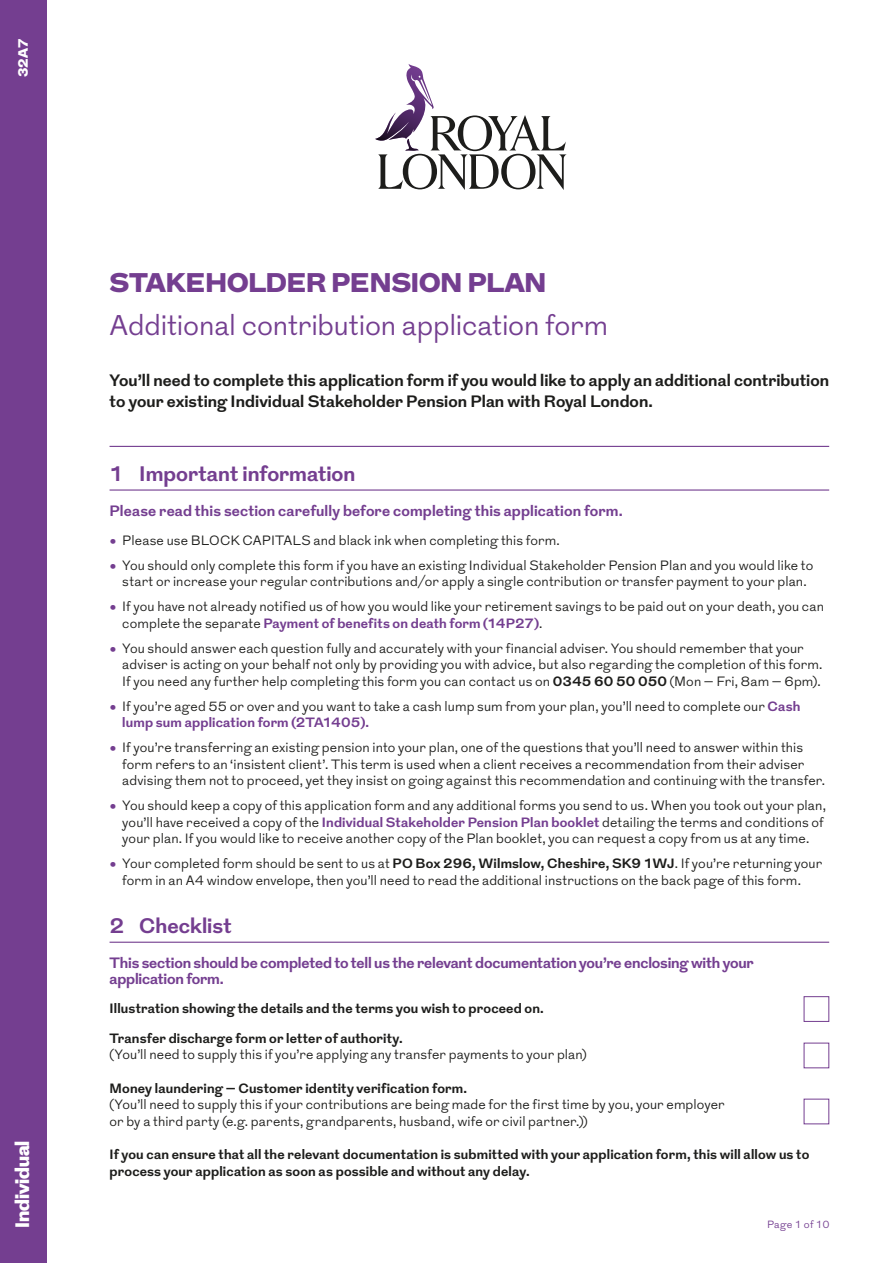
<style>
.page{position:relative;width:893px;height:1263px;background:#fff}
.page>*{position:absolute;margin:0;border:0;box-sizing:border-box;transform-origin:0 0}
.t1{font:300 28.5px "Grot";letter-spacing:-.005em;color:#743e90}
.t2{font:900 27px "Grot";color:#743e90}
.t3{font:700 21px "Grot";color:#743e90}
.t4{font:900 19.5px "Grot";color:#fff}
.t5{font:700 16.5px/21px "Grot";letter-spacing:.005em;color:#1d1d1b}
.t6{font:700 15px/16.5px "Grot";letter-spacing:-.01em;color:#743e90}
.t7{font:700 15px "Grot";letter-spacing:.01em;color:#743e90}
.t8{font:300 13.5px/16.5px "Grot";letter-spacing:.01em;color:#1d1d1b}
.t9{font:700 13.5px/29.2px "Grot";letter-spacing:.01em;color:#1d1d1b}
.t10{font:900 13.5px "Grot";color:#fff}
.t11{font:300 10.5px "Grot";letter-spacing:.01em;color:#743e90}
.s1{font-family:"Adobe Caslon Pro";font-weight:400;font-size:21px;color:#743e90}
.s2{font-weight:700;color:#743e90}
.s3{font-weight:700}
</style>
<div class="page">
<div style="left:0;top:0;width:47px;height:1263px;background:#743e90"></div>
<hr style="left:110px;top:446px;width:719px;height:1px;background:#743e90">
<hr style="left:110px;top:489px;width:719px;height:2px;background:#743e90">
<hr style="left:110px;top:942px;width:719px;height:1px;background:#743e90">
<div style="left:804px;top:996px;width:25px;height:26px;border:1px solid #743e90"></div>
<svg style="left:375px;top:64px;width:192px;height:126px"></svg>
<p class="t10" style="left:14px;top:77px;width:40px;rotate:-90deg">32A7</p>
<h3 class="t4" style="left:9px;top:1228px;width:89px;rotate:-90deg">Individual</h3>
<h2 class="t2" style="left:110px;top:264px;width:438px">STAKEHOLDER PENSION PLAN</h2>
<h1 class="t1" style="left:110px;top:307px;width:500px">Additional contribution application form</h1>
<p class="t5" style="left:110px;top:371px;width:721px">You’ll need to complete this application form if you would like to apply an additional contribution to your existing Individual Stakeholder Pension Plan with Royal London.</p>
<h3 class="t3" style="left:110px;top:459px;width:247px">1 Important information</h3>
<p class="t7" style="left:110px;top:500px;width:515px">Please read this section carefully before completing this application form.</p>
<p class="t8" style="left:110px;top:532px;width:452px"><span class="s1">•</span> Please use BLOCK CAPITALS and black ink when completing this form.</p>
<p class="t8" style="left:110px;top:557px;width:705px;text-align:center"><span class="s1">•</span> You should only complete this form if you have an existing Individual Stakeholder Pension Plan and you would like to start or increase your regular contributions and/or apply a single contribution or transfer payment to your plan.</p>
<p class="t8" style="left:122px;top:599px;width:703px;text-indent:-13px"><span class="s1">•</span> If you have not already notified us of how you would like your retirement savings to be paid out on your death, you can complete the separate <span class="s2">Payment of benefits on death form (14P27)</span>.</p>
<p class="t8" style="left:122px;top:640px;width:702px;text-indent:-13px"><span class="s1">•</span> You should answer each question fully and accurately with your financial adviser. You should remember that your adviser is acting on your behalf not only by providing you with advice, but also regarding the completion of this form.<br>If you need any further help completing this form you can contact us on <span class="s3">0345 60 50 050</span> (Mon – Fri, 8am – 6pm).</p>
<p class="t8" style="left:122px;top:698px;width:680px;text-indent:-13px"><span class="s1">•</span> If you’re aged 55 or over and you want to take a cash lump sum from your plan, you’ll need to complete our <span class="s2">Cash lump sum application form (2TA1405).</span></p>
<p class="t8" style="left:122px;top:740px;width:704px;text-indent:-13px"><span class="s1">•</span> If you’re transferring an existing pension into your plan, one of the questions that you’ll need to answer within this form refers to an ‘insistent client’. This term is used when a client receives a recommendation from their adviser advising them not to proceed, yet they insist on going against this recommendation and continuing with the transfer.</p>
<p class="t8" style="left:122px;top:798px;width:705px;text-indent:-13px"><span class="s1">•</span> You should keep a copy of this application form and any additional forms you send to us. When you took out your plan, you’ll have received a copy of the <span class="s2">Individual Stakeholder Pension Plan booklet</span> detailing the terms and conditions of your plan. If you would like to receive another copy of the Plan booklet, you can request a copy from us at any time.</p>
<p class="t8" style="left:122px;top:856px;width:702px;text-indent:-13px"><span class="s1">•</span> Your completed form should be sent to us at <span class="s3">PO Box 296, Wilmslow, Cheshire, SK9 1WJ</span>. If you’re returning your form in an A4 window envelope, then you’ll need to read the additional instructions on the back page of this form.</p>
<h3 class="t3" style="left:110px;top:911px;width:124px">2 Checklist</h3>
<p class="t6" style="left:110px;top:955px;width:646px">This section should be completed to tell us the relevant documentation you’re enclosing with your application form.</p>
<p class="t9" style="left:110px;top:995px;width:436px">Illustration showing the details and the terms you wish to proceed on.<br>Transfer discharge form or letter of authority.</p>
<p class="t8" style="left:110px;top:1047px;width:479px">(You’ll need to supply this if you’re applying any transfer payments to your plan)</p>
<p class="t9" style="left:110px;top:1074px;width:359px">Money laundering – Customer identity verification form.</p>
<p class="t8" style="left:110px;top:1097px;width:617px">(You’ll need to supply this if your contributions are being made for the first time by you, your employer or by a third party (e.g. parents, grandparents, husband, wife or civil partner.))</p>
<p class="t9" style="left:110px;top:1147px;width:701px;line-height:16.5px">If you can ensure that all the relevant documentation is submitted with your application form, this will allow us to process your application as soon as possible and without any delay.</p>
<p class="t11" style="left:767px;top:1218px;width:64px">Page 1 of 10</p>
</div>
